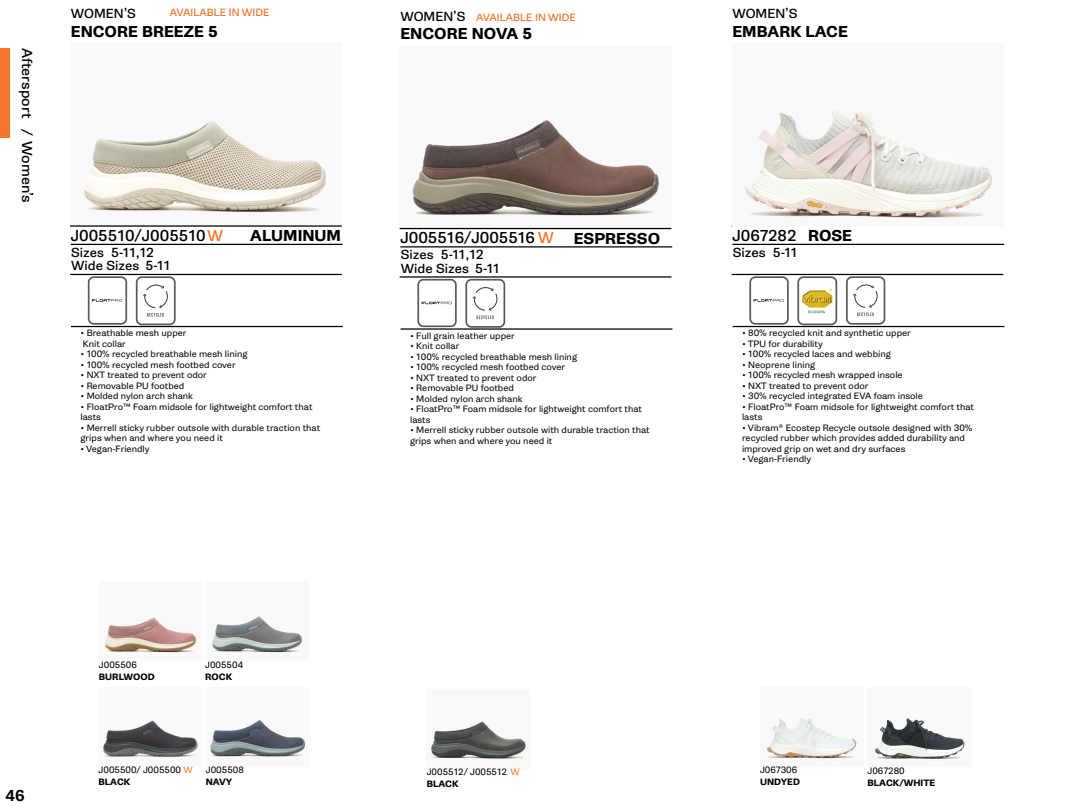
<style>
.page{position:relative;width:1080px;height:810px;background:#fff}
.page>*{position:absolute;margin:0;border:0;box-sizing:border-box;transform-origin:0 0}
.t1{font:700 15px "Gira Sans";color:#000}
.t2{font:15px "Gira Sans";color:#000}
.t3{font:500 15px "Gira Sans";color:#000}
.t4{font:13.75px "Gira Sans";color:#000}
.t5{font:12.5px/13.4px "Gira Sans";color:#000}
.t6{font:10px "Gira Sans";color:#f4762d}
.t7{font:8.75px/10.5px "Gira Sans";color:#000}
.t8{font:700 8.75px "Gira Sans";color:#000}
.s1{color:#f4762d}
.s2{font-weight:700}
</style>
<div class="page">
<img style="left:84px;top:121px;width:242px;height:92px">
<hr style="left:70px;top:225px;width:272px;height:2px;background:#000">
<hr style="left:71px;top:244px;width:272px;height:1px;background:#000">
<hr style="left:71px;top:326px;width:272px;height:1px;background:#000">
<svg style="left:92px;top:299px;width:31px;height:3px"></svg>
<div style="left:88px;top:276px;width:39px;height:49px;border:2px solid #58595b;border-radius:5px"></div>
<div style="left:136px;top:276px;width:40px;height:49px;border:2px solid #58595b;border-radius:5px"></div>
<svg style="left:143px;top:285px;width:25px;height:32px"></svg>
<img style="left:212px;top:616px;width:90px;height:37px">
<hr style="left:70px;top:274px;width:272px;height:1px;background:#000">
<img style="left:210px;top:720px;width:96px;height:37px">
<img style="left:105px;top:617px;width:91px;height:36px">
<img style="left:103px;top:720px;width:95px;height:37px">
<div style="left:0;top:48px;width:9px;height:90px;background:#f4762d"></div>
<img style="left:400px;top:120px;width:271px;height:108px">
<hr style="left:400px;top:228px;width:271px;height:1px;background:#000">
<hr style="left:400px;top:246px;width:272px;height:1px;background:#000">
<hr style="left:401px;top:328px;width:271px;height:2px;background:#000">
<svg style="left:422px;top:302px;width:30px;height:2px"></svg>
<div style="left:417px;top:279px;width:40px;height:48px;border:2px solid #58595b;border-radius:5px"></div>
<div style="left:465px;top:279px;width:40px;height:49px;border:2px solid #58595b;border-radius:5px"></div>
<svg style="left:473px;top:287px;width:24px;height:32px"></svg>
<img style="left:431px;top:721px;width:95px;height:38px">
<hr style="left:400px;top:276px;width:271px;height:2px;background:#000">
<hr style="left:732px;top:225px;width:271px;height:2px;background:#000">
<hr style="left:732px;top:244px;width:272px;height:1px;background:#000">
<hr style="left:733px;top:326px;width:271px;height:1px;background:#000">
<svg style="left:754px;top:299px;width:31px;height:3px"></svg>
<div style="left:749px;top:276px;width:40px;height:49px;border:2px solid #58595b;border-radius:5px"></div>
<div style="left:846px;top:276px;width:39px;height:49px;border:2px solid #58595b;border-radius:5px"></div>
<svg style="left:853px;top:285px;width:25px;height:31px"></svg>
<img style="left:802px;top:290px;width:30px;height:18px">
<svg style="left:829px;top:288px;width:3px;height:4px"></svg>
<div style="left:797px;top:276px;width:40px;height:49px;border:2px solid #58595b;border-radius:5px"></div>
<svg style="left:808px;top:311px;width:17px;height:2px"></svg>
<img style="left:733px;top:110px;width:270px;height:117px">
<hr style="left:732px;top:274px;width:271px;height:1px;background:#000">
<img style="left:874px;top:718px;width:91px;height:41px">
<img style="left:766px;top:717px;width:91px;height:42px">
<h2 class="t4" style="left:34px;top:48px;width:156px;rotate:90deg">Aftersport / Women’s</h2>
<h3 class="t5" style="left:71px;top:8px;width:67px">WOMEN’S</h3>
<p class="t6" style="left:170px;top:8px;width:101px">AVAILABLE IN WIDE</p>
<h1 class="t1" style="left:71px;top:25px;width:148px">ENCORE BREEZE 5</h1>
<h1 class="t2" style="left:71px;top:228px;width:154px">J005510/J005510<span class="s1">W</span></h1>
<h1 class="t1" style="left:250px;top:229px;width:92px">ALUMINUM</h1>
<h3 class="t5" style="left:71px;top:247px;width:70px">Sizes<br>Wide Sizes</h3>
<h3 class="t5" style="left:111px;top:247px;width:44px">5-11,12</h3>
<h3 class="t5" style="left:146px;top:260px;width:26px">5-11</h3>
<p class="t7" style="left:80px;top:329px;width:108px">• Breathable mesh upper<br>Knit collar</p>
<p class="t7" style="left:80px;top:350px;width:169px">• 100% recycled breathable mesh lining</p>
<p class="t7" style="left:80px;top:360px;width:157px">• 100% recycled mesh footbed cover</p>
<p class="t7" style="left:80px;top:371px;width:128px">• NXT treated to prevent odor</p>
<p class="t7" style="left:80px;top:381px;width:105px">• Removable PU footbed</p>
<p class="t7" style="left:80px;top:392px;width:114px">• Molded nylon arch shank</p>
<p class="t7" style="left:80px;top:402px;width:234px">• FloatPro™ Foam midsole for lightweight comfort that lasts</p>
<p class="t7" style="left:80px;top:423px;width:241px">• Merrell sticky rubber outsole with durable traction that grips when and where you need it</p>
<p class="t7" style="left:80px;top:444px;width:71px">• Vegan-Friendly</p>
<h3 class="t5" style="left:400px;top:10px;width:67px">WOMEN’S</h3>
<p class="t6" style="left:476px;top:13px;width:101px">AVAILABLE IN WIDE</p>
<h1 class="t1" style="left:400px;top:27px;width:133px">ENCORE NOVA 5</h1>
<h1 class="t2" style="left:400px;top:231px;width:155px">J005516/J005516 <span class="s1">W</span></h1>
<h1 class="t1" style="left:574px;top:233px;width:88px">ESPRESSO</h1>
<h3 class="t5" style="left:401px;top:249px;width:70px">Sizes<br>Wide Sizes</h3>
<h3 class="t5" style="left:441px;top:249px;width:44px">5-11,12</h3>
<h3 class="t5" style="left:475px;top:262px;width:26px">5-11</h3>
<p class="t7" style="left:410px;top:331px;width:106px">• Full grain leather upper</p>
<p class="t7" style="left:410px;top:342px;width:51px">• Knit collar</p>
<p class="t7" style="left:410px;top:352px;width:169px">• 100% recycled breathable mesh lining</p>
<p class="t7" style="left:410px;top:363px;width:157px">• 100% recycled mesh footbed cover</p>
<p class="t7" style="left:410px;top:373px;width:128px">• NXT treated to prevent odor</p>
<p class="t7" style="left:410px;top:384px;width:105px">• Removable PU footbed</p>
<p class="t7" style="left:410px;top:394px;width:114px">• Molded nylon arch shank</p>
<p class="t7" style="left:410px;top:405px;width:234px">• FloatPro™ Foam midsole for lightweight comfort that lasts</p>
<p class="t7" style="left:410px;top:426px;width:241px">• Merrell sticky rubber outsole with durable traction that grips when and where you need it</p>
<h3 class="t5" style="left:732px;top:8px;width:67px">WOMEN’S</h3>
<h1 class="t1" style="left:732px;top:25px;width:117px">EMBARK LACE</h1>
<h1 class="t2" style="left:732px;top:228px;width:121px">J067282 <span class="s2">ROSE</span></h1>
<h3 class="t5" style="left:733px;top:247px;width:66px">Sizes 5-11</h3>
<p class="t7" style="left:742px;top:329px;width:170px">• 80% recycled knit and synthetic upper</p>
<p class="t7" style="left:742px;top:339px;width:82px">• TPU for durability</p>
<p class="t7" style="left:742px;top:350px;width:150px">• 100% recycled laces and webbing</p>
<p class="t7" style="left:742px;top:360px;width:75px">• Neoprene lining</p>
<p class="t7" style="left:742px;top:371px;width:162px">• 100% recycled mesh wrapped insole</p>
<p class="t7" style="left:742px;top:381px;width:128px">• NXT treated to prevent odor</p>
<p class="t7" style="left:742px;top:392px;width:182px">• 30% recycled integrated EVA foam insole</p>
<p class="t7" style="left:742px;top:402px;width:234px">• FloatPro™ Foam midsole for lightweight comfort that lasts</p>
<p class="t7" style="left:742px;top:423px;width:232px">• Vibram® Ecostep Recycle outsole designed with 30% recycled rubber which provides added durability and improved grip on wet and dry surfaces</p>
<p class="t7" style="left:742px;top:455px;width:71px">• Vegan-Friendly</p>
<h1 class="t3" style="left:5px;top:789px;width:21px">46</h1>
<p class="t7" style="left:99px;top:660px;width:40px">J005506</p>
<p class="t8" style="left:99px;top:673px;width:57px">BURLWOOD</p>
<p class="t7" style="left:205px;top:660px;width:40px">J005504</p>
<p class="t8" style="left:205px;top:673px;width:28px">ROCK</p>
<p class="t7" style="left:99px;top:764px;width:96px;line-height:12.1px">J005500/ J005500 <span class="s1">W<br></span><span class="s2">BLACK</span></p>
<p class="t7" style="left:206px;top:765px;width:40px">J005508</p>
<p class="t8" style="left:206px;top:778px;width:28px">NAVY</p>
<p class="t7" style="left:427px;top:766px;width:94px;line-height:12.1px">J005512/ J005512 <span class="s1">W<br></span><span class="s2">BLACK</span></p>
<p class="t7" style="left:760px;top:765px;width:39px">J067306</p>
<p class="t8" style="left:760px;top:778px;width:42px">UNDYED</p>
<p class="t7" style="left:868px;top:766px;width:39px">J067280</p>
<p class="t8" style="left:868px;top:779px;width:69px">BLACK/WHITE</p>
</div>
